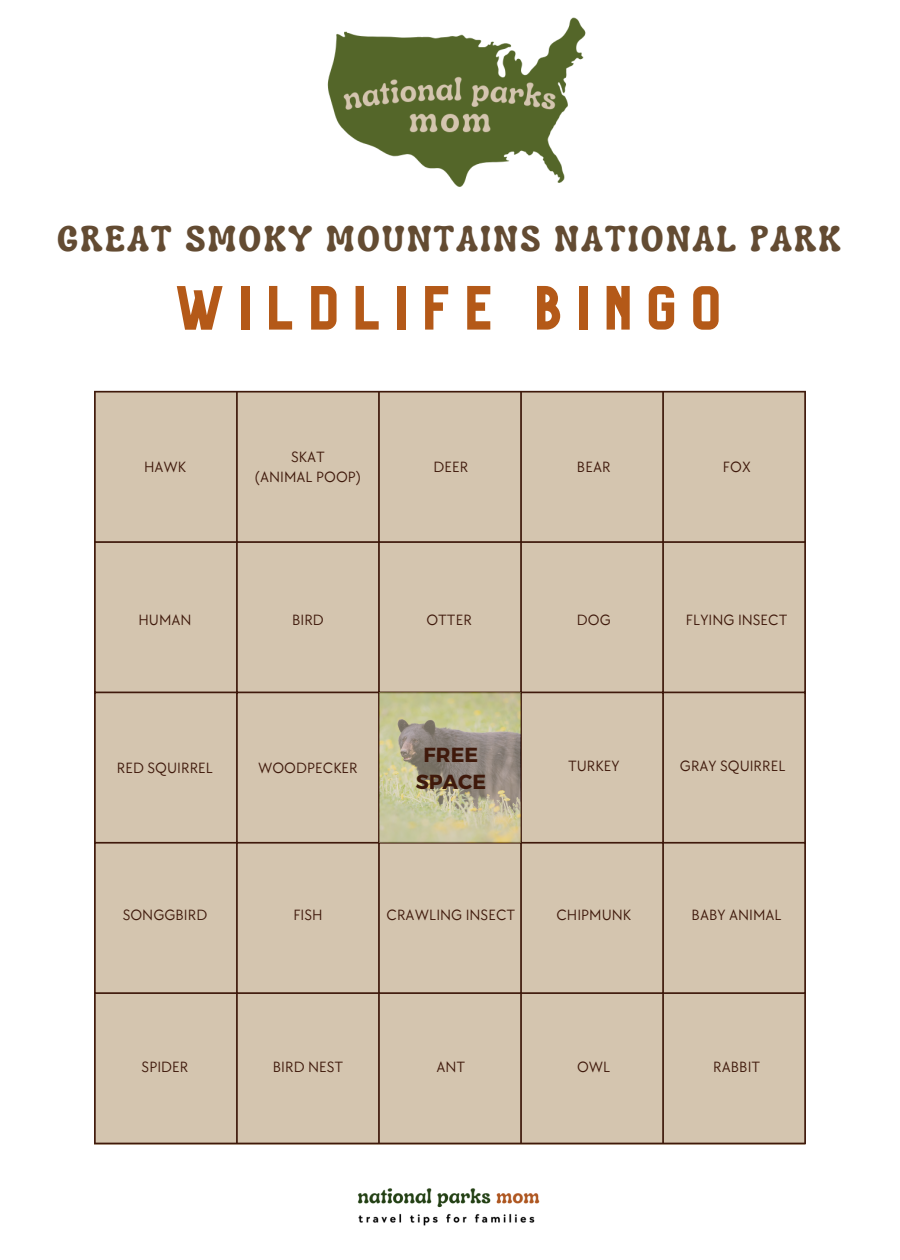
<style>
.page{position:relative;width:900px;height:1260px;background:#fff}
.page>*{position:absolute;margin:0;border:0;box-sizing:border-box;transform-origin:0 0}
.t1{font:57.75px "Organic";letter-spacing:.28em;color:#b45918}
.t2{font:700 36.25px "Luckybones";letter-spacing:.065em;color:#634b32}
.t3{font:700 20.25px "Montserrat";color:#3f190b}
.t4{font:15.25px "TT Chocolates";color:#3f190b}
</style>
<div class="page">
<div style="left:96px;top:393px;width:708px;height:750px;background:#d4c5af"></div>
<hr style="left:94px;top:393px;width:2px;height:750px;background:#3f190b">
<hr style="left:236px;top:393px;width:2px;height:750px;background:#3f190b">
<hr style="left:378px;top:393px;width:2px;height:750px;background:#3f190b">
<hr style="left:520px;top:393px;width:2px;height:750px;background:#3f190b">
<hr style="left:662px;top:393px;width:2px;height:750px;background:#3f190b">
<hr style="left:804px;top:393px;width:2px;height:750px;background:#3f190b">
<hr style="left:94px;top:391px;width:712px;height:2px;background:#3f190b">
<hr style="left:94px;top:541px;width:712px;height:2px;background:#3f190b">
<hr style="left:94px;top:692px;width:712px;height:1px;background:#3f190b">
<hr style="left:94px;top:842px;width:712px;height:2px;background:#3f190b">
<hr style="left:94px;top:992px;width:712px;height:2px;background:#3f190b">
<hr style="left:94px;top:1143px;width:712px;height:1px;background:#3f190b">
<img style="left:358px;top:1188px;width:182px;height:38px">
<img style="left:327px;top:17px;width:259px;height:170px">
<img style="left:380px;top:692px;width:140px;height:150px">
<p class="t2" style="left:57px;top:215px;width:785px">GREAT SMOKY MOUNTAINS NATIONAL PARK</p>
<p class="t1" style="left:177px;top:286px;width:546px">WILDLIFE BINGO</p>
<p class="t4" style="left:144px;top:458px;width:44px">HAWK</p>
<p class="t4" style="left:291px;top:448px;width:35px">SKAT</p>
<p class="t4" style="left:255px;top:469px;width:108px">(ANIMAL POOP)</p>
<p class="t4" style="left:433px;top:458px;width:36px">DEER</p>
<p class="t4" style="left:577px;top:458px;width:35px">BEAR</p>
<p class="t4" style="left:723px;top:458px;width:29px">FOX</p>
<p class="t4" style="left:139px;top:611px;width:55px">HUMAN</p>
<p class="t4" style="left:292px;top:611px;width:33px">BIRD</p>
<p class="t4" style="left:426px;top:611px;width:47px">OTTER</p>
<p class="t4" style="left:577px;top:611px;width:35px">DOG</p>
<p class="t4" style="left:686px;top:611px;width:103px">FLYING INSECT</p>
<p class="t4" style="left:117px;top:759px;width:98px">RED SQUIRREL</p>
<p class="t4" style="left:258px;top:759px;width:101px">WOODPECKER</p>
<p class="t3" style="left:424px;top:742px;width:56px">FREE</p>
<p class="t3" style="left:416px;top:769px;width:72px">SPACE</p>
<p class="t4" style="left:568px;top:757px;width:53px">TURKEY</p>
<p class="t4" style="left:680px;top:757px;width:107px">GRAY SQUIRREL</p>
<p class="t4" style="left:123px;top:906px;width:86px">SONGGBIRD</p>
<p class="t4" style="left:293px;top:906px;width:31px">FISH</p>
<p class="t4" style="left:387px;top:906px;width:130px">CRAWLING INSECT</p>
<p class="t4" style="left:556px;top:906px;width:76px">CHIPMUNK</p>
<p class="t4" style="left:692px;top:906px;width:92px">BABY ANIMAL</p>
<p class="t4" style="left:142px;top:1058px;width:48px">SPIDER</p>
<p class="t4" style="left:273px;top:1058px;width:72px">BIRD NEST</p>
<p class="t4" style="left:436px;top:1058px;width:30px">ANT</p>
<p class="t4" style="left:577px;top:1058px;width:35px">OWL</p>
<p class="t4" style="left:713px;top:1058px;width:49px">RABBIT</p>
</div>
